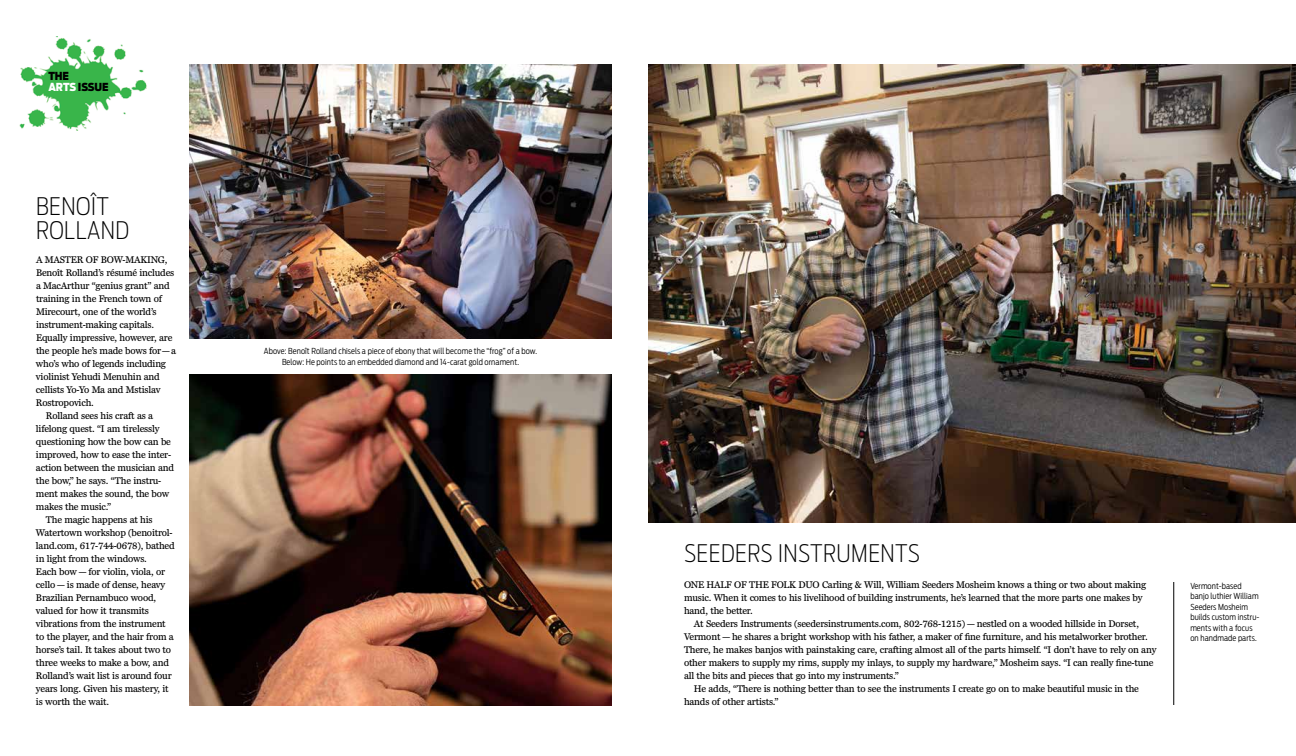
<style>
.page{position:relative;width:1296px;height:756px;background:#fff}
.page>*{position:absolute;margin:0;border:0;box-sizing:border-box;transform-origin:0 0}
.t1{font:200 24px/24.5px "Antenna Cond";letter-spacing:.02em;color:#000}
.t2{font:900 11px/11px "Antenna Cond";letter-spacing:-.005em;color:#000}
.t3{font:9px/13px "Miller Globe Text";letter-spacing:-.02em;color:#000}
.t4{font:300 8.2px/10.5px "Antenna Cond";letter-spacing:.01em;color:#000}
.s1{color:#fff}
</style>
<div class="page">
<img style="left:19px;top:36px;width:128px;height:94px">
<img style="left:648px;top:64px;width:648px;height:459px">
<img style="left:189px;top:64px;width:423px;height:274px">
<img style="left:189px;top:374px;width:423px;height:331px">
<hr style="left:1174px;top:582px;width:1px;height:123px;background:#000">
<p class="t2" style="left:48px;top:71px;width:62px">THE<br><span class="s1">ARTS</span> ISSUE</p>
<h1 class="t1" style="left:36px;top:193px;width:95px">BENOÎT<br>ROLLAND</h1>
<p class="t3" style="left:36px;top:253px;width:133px">A MASTER OF BOW-MAKING,</p>
<p class="t3" style="left:36px;top:266px;width:140px">Benoît Rolland’s résumé includes</p>
<p class="t3" style="left:36px;top:279px;width:135px">a MacArthur “genius grant” and</p>
<p class="t3" style="left:36px;top:292px;width:127px">training in the French town of</p>
<p class="t3" style="left:36px;top:305px;width:122px">Mirecourt, one of the world’s</p>
<p class="t3" style="left:36px;top:318px;width:120px">instrument-making capitals.</p>
<p class="t3" style="left:36px;top:331px;width:138px">Equally impressive, however, are</p>
<p class="t3" style="left:36px;top:344px;width:142px">the people he’s made bows for—a</p>
<p class="t3" style="left:36px;top:357px;width:132px">who’s who of legends including</p>
<p class="t3" style="left:36px;top:370px;width:125px">violinist Yehudi Menuhin and</p>
<p class="t3" style="left:36px;top:383px;width:126px">cellists Yo-Yo Ma and Mstislav</p>
<p class="t3" style="left:36px;top:396px;width:59px">Rostropovich.</p>
<p class="t3" style="left:46px;top:409px;width:109px">Rolland sees his craft as a</p>
<p class="t3" style="left:36px;top:422px;width:125px">lifelong quest. “I am tirelessly</p>
<p class="t3" style="left:36px;top:435px;width:136px">questioning how the bow can be</p>
<p class="t3" style="left:36px;top:448px;width:137px">improved, how to ease the inter-</p>
<p class="t3" style="left:36px;top:461px;width:140px">action between the musician and</p>
<p class="t3" style="left:36px;top:474px;width:127px">the bow,” he says. “The instru-</p>
<p class="t3" style="left:36px;top:487px;width:135px">ment makes the sound, the bow</p>
<p class="t3" style="left:36px;top:500px;width:77px">makes the music.”</p>
<p class="t3" style="left:46px;top:513px;width:108px">The magic happens at his</p>
<p class="t3" style="left:36px;top:526px;width:138px">Watertown workshop (benoitrol-</p>
<p class="t3" style="left:36px;top:539px;width:140px">land.com, 617-744-0678), bathed</p>
<p class="t3" style="left:36px;top:552px;width:112px">in light from the windows.</p>
<p class="t3" style="left:36px;top:565px;width:131px">Each bow — for violin, viola, or</p>
<p class="t3" style="left:36px;top:578px;width:131px">cello — is made of dense, heavy</p>
<p class="t3" style="left:36px;top:591px;width:122px">Brazilian Pernambuco wood,</p>
<p class="t3" style="left:36px;top:604px;width:115px">valued for how it transmits</p>
<p class="t3" style="left:36px;top:617px;width:131px">vibrations from the instrument</p>
<p class="t3" style="left:36px;top:630px;width:139px">to the player, and the hair from a</p>
<p class="t3" style="left:36px;top:643px;width:137px">horse’s tail. It takes about two to</p>
<p class="t3" style="left:36px;top:656px;width:134px">three weeks to make a bow, and</p>
<p class="t3" style="left:36px;top:669px;width:137px">Rolland’s wait list is around four</p>
<p class="t3" style="left:36px;top:682px;width:134px">years long. Given his mastery, it</p>
<p class="t3" style="left:36px;top:695px;width:75px">is worth the wait.</p>
<p class="t4" style="left:264px;top:346px;width:275px;text-align:center">Above: Benoît Rolland chisels a piece of ebony that will become the “frog” of a bow.<br>Below: He points to an embedded diamond and 14-carat gold ornament.</p>
<h1 class="t1" style="left:684px;top:540px;width:238px">SEEDERS INSTRUMENTS</h1>
<p class="t3" style="left:684px;top:578px;width:464px">ONE HALF OF THE FOLK DUO Carling &amp; Will, William Seeders Mosheim knows a thing or two about making music. When it comes to his livelihood of building instruments, he’s learned that the more parts one makes by hand, the better.</p>
<p class="t3" style="left:694px;top:617px;width:447px">At Seeders Instruments (seedersinstruments.com, 802-768-1215) — nestled on a wooded hillside in Dorset,</p>
<p class="t3" style="left:684px;top:630px;width:465px">Vermont — he shares a bright workshop with his father, a maker of fine furniture, and his metalworker brother.</p>
<p class="t3" style="left:684px;top:643px;width:474px">There, he makes banjos with painstaking care, crafting almost all of the parts himself. “I don’t have to rely on any</p>
<p class="t3" style="left:684px;top:656px;width:471px">other makers to supply my rims, supply my inlays, to supply my hardware,” Mosheim says. “I can really fine-tune</p>
<p class="t3" style="left:684px;top:669px;width:216px">all the bits and pieces that go into my instruments.”</p>
<p class="t3" style="left:694px;top:682px;width:446px">He adds, “There is nothing better than to see the instruments I create go on to make beautiful music in the</p>
<p class="t3" style="left:684px;top:695px;width:96px">hands of other artists.”</p>
<p class="t4" style="left:1190px;top:580px;width:71px">Vermont-based banjo luthier William<br>Seeders Mosheim builds custom instru&shy;ments with a focus on handmade parts.</p>
</div>
